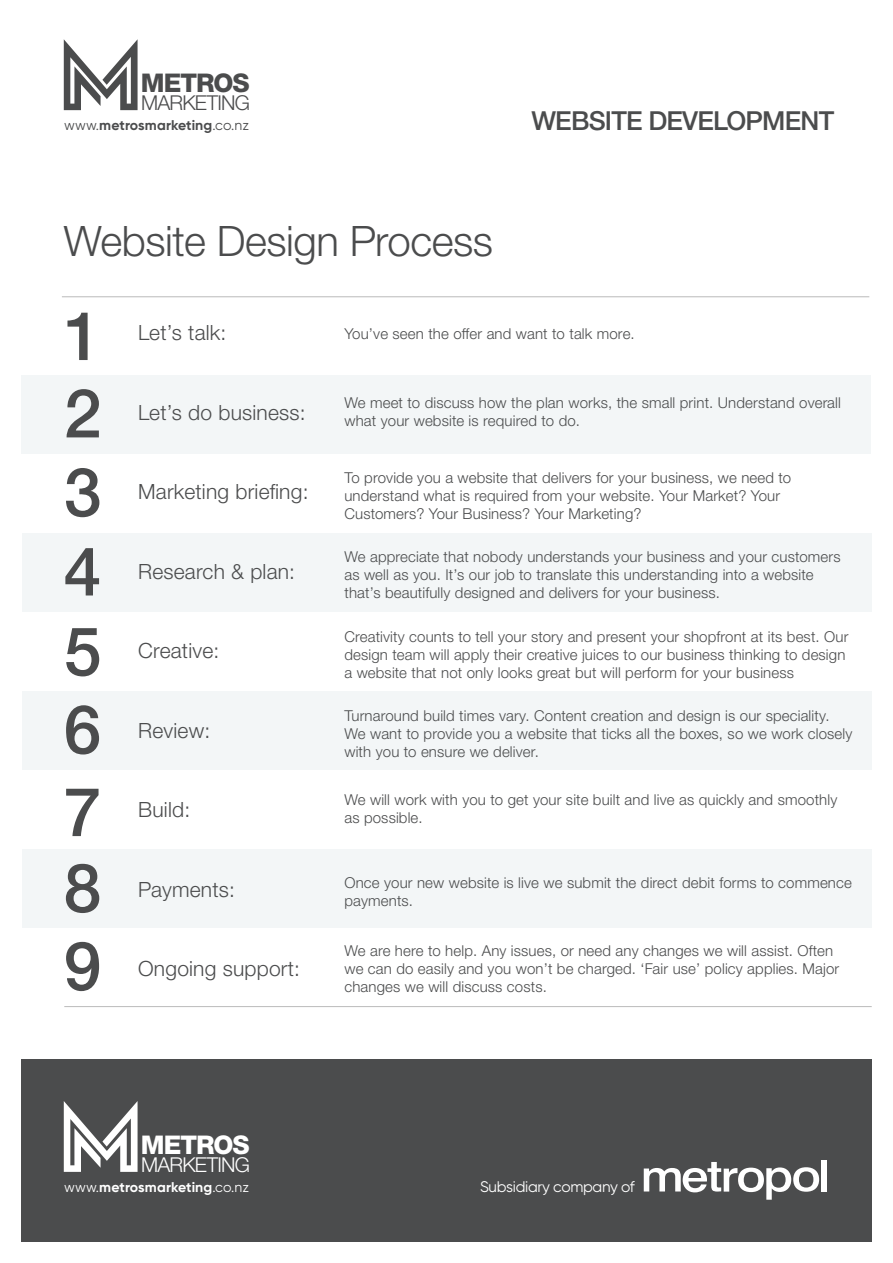
<style>
.page{position:relative;width:893px;height:1263px;background:#fff}
.page>*{position:absolute;margin:0;border:0;box-sizing:border-box;transform-origin:0 0}
.t1{font:500 67.65px/79.3px "Helvetica Neue LTW1 G";color:#4b4c4d;text-align:justify}
.t2{font:300 42px "Helvetica Neue LTW1 G";letter-spacing:-.01em;color:#4b4c4d}
.t3{font:500 26.25px "Helvetica Neue LTW1 G";letter-spacing:-.03em;color:#4b4c4d}
.t4{font:800 25.8px "Helvetica Neue LTW1 G";letter-spacing:-.04em;color:#4b4c4d}
.t5{font:800 25.8px "Helvetica Neue LTW1 G";letter-spacing:-.04em;color:#fff}
.t6{font:300 21px "Helvetica Neue LTW1 G";letter-spacing:.01em;color:#4b4c4d}
.t7{font:300 20.55px "Helvetica Neue LTW1 G";letter-spacing:-.04em;color:#4b4c4d}
.t8{font:300 20.55px "Helvetica Neue LTW1 G";letter-spacing:-.04em;color:#fff}
.t9{font:15.3px "Gilroy";letter-spacing:-.02em;color:#fff}
.t10{font:300 15px/18px "Helvetica Neue LTW1 G";letter-spacing:.01em;color:#4b4c4d}
.t11{font:700 14.1px "Gilroy";letter-spacing:.01em;color:#4b4c4d}
.t12{font:700 14.1px "Gilroy";letter-spacing:.01em;color:#fff}
.s1{font-weight:400}
</style>
<div class="page">
<div style="left:22px;top:848px;width:850px;height:79px;background:#f3f6f7"></div>
<div style="left:22px;top:375px;width:849px;height:79px;background:#f3f6f7"></div>
<div style="left:22px;top:691px;width:850px;height:79px;background:#f3f6f7"></div>
<div style="left:22px;top:533px;width:849px;height:79px;background:#f3f6f7"></div>
<svg style="left:64px;top:39px;width:74px;height:71px"></svg>
<hr style="left:64px;top:1006px;width:808px;height:1px;background:#bbb">
<hr style="left:62px;top:296px;width:807px;height:1px;background:#bbb">
<div style="left:21px;top:1059px;width:851px;height:183px;background:#4b4c4d"></div>
<svg style="left:64px;top:1101px;width:74px;height:71px"></svg>
<svg style="left:644px;top:1162px;width:175px;height:38px"></svg>
<div style="left:821px;top:1160px;width:6px;height:32px;background:#fff"></div>
<h3 class="t4" style="left:141px;top:68px;width:110px">METROS</h3>
<h3 class="t7" style="left:141px;top:90px;width:110px">MARKETING</h3>
<p class="t11" style="left:64px;top:116px;width:186px"><span class="s1">www.</span>metrosmarketing<span class="s1">.co.nz</span></p>
<h3 class="t3" style="left:531px;top:105px;width:304px">WEBSITE DEVELOPMENT</h3>
<h2 class="t2" style="left:64px;top:216px;width:431px">Website Design Process</h2>
<h1 class="t1" style="left:64px;top:296px;width:39px">1<br>2<br>3<br>4<br>5<br>6<br>7</h1>
<h1 class="t1" style="left:64px;top:849px;width:39px;line-height:78px">8<br>9</h1>
<h3 class="t6" style="left:138px;top:320px;width:90px">Let’s talk:</h3>
<h3 class="t6" style="left:138px;top:400px;width:169px">Let’s do business:</h3>
<h3 class="t6" style="left:138px;top:479px;width:172px">Marketing briefing:</h3>
<h3 class="t6" style="left:138px;top:559px;width:158px">Research &amp; plan:</h3>
<h3 class="t6" style="left:138px;top:638px;width:83px">Creative:</h3>
<h3 class="t6" style="left:138px;top:718px;width:74px">Review:</h3>
<h3 class="t6" style="left:138px;top:797px;width:53px">Build:</h3>
<h3 class="t6" style="left:138px;top:877px;width:98px">Payments:</h3>
<h3 class="t6" style="left:138px;top:956px;width:163px">Ongoing support:</h3>
<p class="t10" style="left:344px;top:325px;width:292px">You’ve seen the offer and want to talk more.</p>
<p class="t10" style="left:344px;top:394px;width:498px">We meet to discuss how the plan works, the small print. Understand overall what your website is required to do.</p>
<p class="t10" style="left:344px;top:468px;width:448px">To provide you a website that delivers for your business, we need to understand what is required from your website. Your Market? Your<br>Customers? Your Business? Your Marketing?</p>
<p class="t10" style="left:344px;top:548px;width:498px">We appreciate that nobody understands your business and your customers as well as you. It’s our job to translate this understanding into a website that’s beautifully designed and delivers for your business.</p>
<p class="t10" style="left:344px;top:627px;width:505px">Creativity counts to tell your story and present your shopfront at its best. Our design team will apply their creative juices to our business thinking to design a website that not only looks great but will perform for your business</p>
<p class="t10" style="left:344px;top:707px;width:509px">Turnaround build times vary. Content creation and design is our speciality.<br>We want to provide you a website that ticks all the boxes, so we work closely with you to ensure we deliver.</p>
<p class="t10" style="left:344px;top:790px;width:494px">We will work with you to get your site built and live as quickly and smoothly as possible.</p>
<p class="t10" style="left:344px;top:873px;width:509px">Once your new website is live we submit the direct debit forms to commence payments.</p>
<p class="t10" style="left:344px;top:942px;width:496px">We are here to help. Any issues, or need any changes we will assist. Often we can do easily and you won’t be charged. ‘Fair use’ policy applies. Major changes we will discuss costs.</p>
<h3 class="t5" style="left:141px;top:1130px;width:110px">METROS</h3>
<h3 class="t8" style="left:141px;top:1152px;width:110px">MARKETING</h3>
<p class="t12" style="left:64px;top:1178px;width:186px"><span class="s1">www.</span>metrosmarketing<span class="s1">.co.nz</span></p>
<p class="t9" style="left:480px;top:1177px;width:156px">Subsidiary company of</p>
</div>
